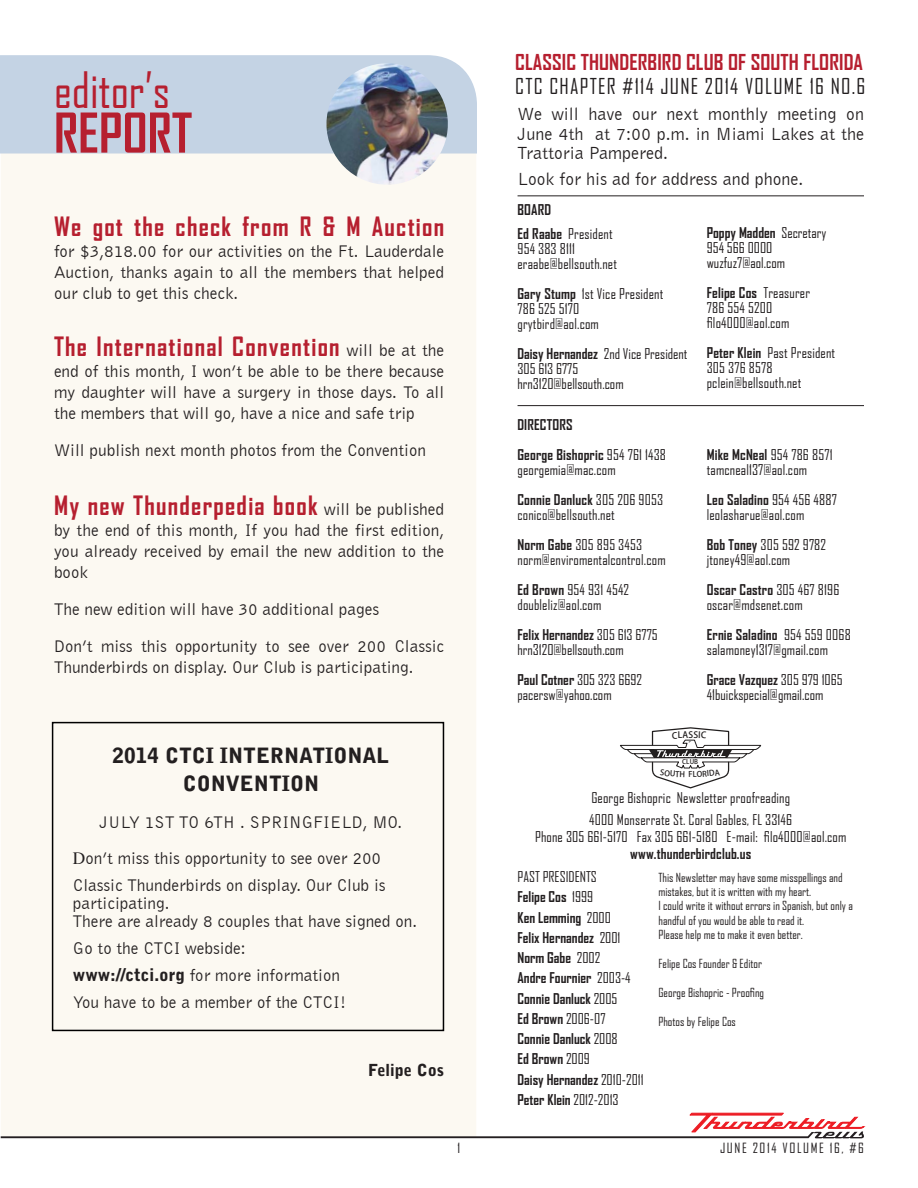
<style>
.page{position:relative;width:918px;height:1188px;background:#fff}
.page>*{position:absolute;margin:0;border:0;box-sizing:border-box;transform-origin:0 0}
.t1{font:700 52.5px "Agency FB";color:#b61f2f}
.t2{font:48px "Agency FB";color:#b61f2f}
.t3{font:700 25.5px "Agency FB";letter-spacing:.05em;color:#b61f2f}
.t4{font:700 21px "Agency FB";letter-spacing:.005em;color:#b61f2f}
.t5{font:21px "Agency FB";letter-spacing:.06em;color:#231f20}
.t6{font:900 21px "Bell Gothic Std";color:#231f20}
.t7{font:18px/19.5px "Bell Gothic BT";color:#231f20;text-align:justify}
.t8{font:17.25px/21px "Bell Gothic BT";color:#231f20;text-align:justify}
.t9{font:900 16.5px "Bell Gothic Std";color:#231f20}
.t10{font:14.25px "Agency FB";letter-spacing:.01em;color:#231f20}
.t11{font:700 14.25px "Agency FB";color:#231f20}
.t12{font:13.5px "Agency FB";letter-spacing:.12em;color:#231f20}
.t13{font:12px/14.4px "Agency FB";color:#231f20}
.t14{font:8.85px "Koz Go Pro Medium 90 pv RKSJ H";color:#211e1e}
.t15{font:6.45px "Koz Go Pro Medium 90 pv RKSJ H";color:#211e1e}
.s1{font-family:"Bell Gothic BT";font-weight:400;font-size:17.25px;color:#231f20}
.s2{font-family:"Times"}
.s3{font-family:"Bell Gothic Std";font-weight:900}
.s4{font-weight:700}
.s5{font-weight:400}
</style>
<div class="page">
<div style="left:1px;top:154px;width:475px;height:959px;background:#fcf9f2"></div>
<div style="left:0;top:55px;width:477px;height:99px;background:#c4d3e4"></div>
<img style="left:323px;top:63px;width:128px;height:125px">
<hr style="left:518px;top:405px;width:346px;height:1px;background:#231f20">
<hr style="left:518px;top:195px;width:346px;height:1px;background:#231f20">
<svg style="left:1px;top:1113px;width:864px;height:25px"></svg>
<div style="left:52px;top:722px;width:392px;height:309px;border:2px solid #000"></div>
<svg style="left:620px;top:727px;width:141px;height:61px"></svg>
<p class="t2" style="left:54px;top:61px;width:118px">editor’s</p>
<p class="t1" style="left:54px;top:100px;width:140px">REPORT</p>
<p class="t3" style="left:54px;top:211px;width:392px">We got the check from R &amp; M Auction</p>
<p class="t8" style="left:54px;top:240px;width:392px">for $3,818.00 for our activities on the Ft. Lauderdale Auction, thanks again to all the members that helped our club to get this check.</p>
<p class="t3" style="left:54px;top:331px;width:392px">The International Convention <span class="s1">will be at the</span></p>
<p class="t8" style="left:54px;top:360px;width:392px">end of this month, I won’t be able to be there because my daughter will have a surgery in those days. To all the members that will go, have a nice and safe trip</p>
<p class="t8" style="left:54px;top:439px;width:374px">Will publish next month photos from the Convention</p>
<p class="t3" style="left:54px;top:490px;width:392px">My new Thunderpedia book <span class="s1">will be published</span></p>
<p class="t8" style="left:54px;top:519px;width:392px">by the end of this month, If you had the first edition, you already received by email the new addition to the book</p>
<p class="t8" style="left:54px;top:598px;width:327px">The new edition will have 30 additional pages</p>
<p class="t8" style="left:54px;top:635px;width:392px">Don’t miss this opportunity to see over 200 Classic<br>Thunderbirds on display. Our Club is participating.</p>
<p class="t6" style="left:113px;top:744px;width:278px">2014 CTCI INTERNATIONAL</p>
<p class="t6" style="left:183px;top:771px;width:138px">CONVENTION</p>
<p class="t8" style="left:100px;top:811px;width:304px">JULY 1ST TO 6TH . SPRINGFIELD, MO.</p>
<p class="t8" style="left:73px;top:844px;width:314px;line-height:27px"><span class="s2">D</span>on’t miss this opportunity to see over 200<br>Classic Thunderbirds on display. Our Club is</p>
<p class="t8" style="left:73px;top:892px;width:98px">participating.</p>
<p class="t8" style="left:73px;top:910px;width:346px">There are already 8 couples that have signed on.</p>
<p class="t8" style="left:73px;top:937px;width:174px">Go to the CTCI webside:</p>
<p class="t8" style="left:73px;top:964px;width:269px"><span class="s3">www://ctci.org</span> for more information</p>
<p class="t8" style="left:73px;top:991px;width:275px">You have to be a member of the CTCI!</p>
<p class="t9" style="left:368px;top:1060px;width:77px">Felipe Cos</p>
<p class="t4" style="left:515px;top:49px;width:349px">CLASSIC THUNDERBIRD CLUB OF SOUTH FLORIDA</p>
<p class="t5" style="left:515px;top:73px;width:352px">CTC CHAPTER #114 JUNE 2014 VOLUME 16 NO.6</p>
<p class="t7" style="left:518px;top:104px;width:348px">We will have our next monthly meeting on June 4th at 7:00 p.m. in Miami Lakes at the Trattoria Pampered.</p>
<p class="t7" style="left:518px;top:169px;width:287px">Look for his ad for address and phone.</p>
<p class="t11" style="left:517px;top:201px;width:35px">BOARD</p>
<p class="t10" style="left:517px;top:225px;width:97px"><span class="s4">Ed Raabe</span> President</p>
<p class="t10" style="left:517px;top:240px;width:59px">954 383 8111</p>
<p class="t10" style="left:517px;top:255px;width:101px">eraabe@bellsouth.net</p>
<p class="t10" style="left:517px;top:285px;width:147px"><span class="s4">Gary Stump</span> 1st Vice President</p>
<p class="t10" style="left:517px;top:300px;width:63px">786 525 5170</p>
<p class="t10" style="left:517px;top:315px;width:83px">grytbird@aol.com</p>
<p class="t10" style="left:517px;top:345px;width:172px"><span class="s4">Daisy Hernandez</span> 2nd Vice President</p>
<p class="t10" style="left:517px;top:360px;width:62px">305 613 6775</p>
<p class="t10" style="left:517px;top:375px;width:108px">hrn3120@bellsouth.com</p>
<p class="t11" style="left:517px;top:416px;width:57px">DIRECTORS</p>
<p class="t11" style="left:517px;top:446px;width:150px">George Bishopric <span class="s5">954 761 1438</span></p>
<p class="t10" style="left:517px;top:461px;width:100px">georgemia@mac.com</p>
<p class="t11" style="left:517px;top:491px;width:147px">Connie Danluck <span class="s5">305 206 9053</span></p>
<p class="t10" style="left:517px;top:506px;width:99px">conico@bellsouth.net</p>
<p class="t10" style="left:517px;top:536px;width:126px"><span class="s4">Norm Gabe</span> 305 895 3453</p>
<p class="t10" style="left:517px;top:551px;width:150px">norm@enviromentalcontrol.com</p>
<p class="t10" style="left:517px;top:581px;width:113px"><span class="s4">Ed Brown</span> 954 931 4542</p>
<p class="t10" style="left:517px;top:596px;width:85px">doubleliz@aol.com</p>
<p class="t11" style="left:517px;top:626px;width:142px">Felix Hernandez <span class="s5">305 613 6775</span></p>
<p class="t10" style="left:517px;top:641px;width:108px">hrn3120@bellsouth.com</p>
<p class="t11" style="left:517px;top:671px;width:126px">Paul Cotner <span class="s5">305 323 6692</span></p>
<p class="t10" style="left:517px;top:686px;width:96px">pacersw@yahoo.com</p>
<p class="t11" style="left:707px;top:224px;width:121px">Poppy Madden <span class="s5">Secretary</span></p>
<p class="t10" style="left:707px;top:239px;width:67px">954 566 0000</p>
<p class="t10" style="left:707px;top:254px;width:80px">wuzfuz7@aol.com</p>
<p class="t11" style="left:707px;top:284px;width:105px">Felipe Cos <span class="s5">Treasurer</span></p>
<p class="t10" style="left:707px;top:299px;width:67px">786 554 5200</p>
<p class="t10" style="left:707px;top:314px;width:84px">filo4000@aol.com</p>
<p class="t10" style="left:707px;top:344px;width:130px"><span class="s4">Peter Klein</span> Past President</p>
<p class="t10" style="left:707px;top:359px;width:67px">305 376 8578</p>
<p class="t10" style="left:707px;top:374px;width:96px">pclein@bellsouth.net</p>
<p class="t11" style="left:707px;top:446px;width:127px">Mike McNeal <span class="s5">954 786 8571</span></p>
<p class="t10" style="left:707px;top:461px;width:102px">tamcneal137@aol.com</p>
<p class="t11" style="left:707px;top:491px;width:132px">Leo Saladino <span class="s5">954 456 4887</span></p>
<p class="t10" style="left:707px;top:506px;width:99px">leolasharue@aol.com</p>
<p class="t10" style="left:707px;top:536px;width:121px"><span class="s4">Bob Toney</span> 305 592 9782</p>
<p class="t10" style="left:707px;top:551px;width:85px">jtoney49@aol.com</p>
<p class="t11" style="left:707px;top:581px;width:134px">Oscar Castro <span class="s5">305 467 8196</span></p>
<p class="t10" style="left:707px;top:596px;width:97px">oscar@mdsenet.com</p>
<p class="t11" style="left:707px;top:626px;width:146px">Ernie Saladino <span class="s5">954 559 0068</span></p>
<p class="t10" style="left:707px;top:641px;width:123px">salamoney1317@gmail.com</p>
<p class="t11" style="left:707px;top:671px;width:137px">Grace Vazquez <span class="s5">305 979 1065</span></p>
<p class="t10" style="left:707px;top:686px;width:118px">41buickspecial@gmail.com</p>
<p class="t14" style="left:688px;top:729px;width:6px">S</p>
<p class="t15" style="left:682px;top:758px;width:17px">CLUB</p>
<p class="t10" style="left:591px;top:789px;width:200px">George Bishopric Newsletter proofreading</p>
<p class="t10" style="left:589px;top:811px;width:204px">4000 Monserrate St. Coral Gables, FL 33146</p>
<p class="t10" style="left:535px;top:828px;width:313px">Phone 305 661-5170 Fax 305 661-5180 E-mail: filo4000@aol.com</p>
<p class="t11" style="left:630px;top:845px;width:122px">www.thunderbirdclub.us</p>
<p class="t10" style="left:518px;top:868px;width:81px">PAST PRESIDENTS</p>
<p class="t11" style="left:518px;top:888px;width:77px">Felipe Cos <span class="s5">1999</span></p>
<p class="t11" style="left:518px;top:909px;width:95px">Ken Lemming <span class="s5">2000</span></p>
<p class="t11" style="left:518px;top:929px;width:104px">Felix Hernandez <span class="s5">2001</span></p>
<p class="t11" style="left:518px;top:949px;width:84px">Norm Gabe <span class="s5">2002</span></p>
<p class="t11" style="left:518px;top:969px;width:115px">Andre Fournier <span class="s5">2003-4</span></p>
<p class="t11" style="left:518px;top:990px;width:101px">Connie Danluck <span class="s5">2005</span></p>
<p class="t11" style="left:518px;top:1010px;width:90px">Ed Brown <span class="s5">2006-07</span></p>
<p class="t11" style="left:518px;top:1030px;width:102px">Connie Danluck <span class="s5">2008</span></p>
<p class="t11" style="left:518px;top:1050px;width:74px">Ed Brown <span class="s5">2009</span></p>
<p class="t11" style="left:518px;top:1071px;width:128px">Daisy Hernandez <span class="s5">2010-2011</span></p>
<p class="t11" style="left:518px;top:1091px;width:103px">Peter Klein <span class="s5">2012-2013</span></p>
<p class="t13" style="left:658px;top:870px;width:186px">This Newsletter may have some misspellings and mistakes, but it is written with my heart.</p>
<p class="t13" style="left:658px;top:899px;width:196px">I could write it without errors in Spanish, but only a handful of you would be able to read it.</p>
<p class="t13" style="left:658px;top:927px;width:146px">Please help me to make it even better.</p>
<p class="t13" style="left:658px;top:956px;width:105px">Felipe Cos Founder &amp; Editor</p>
<p class="t13" style="left:658px;top:985px;width:107px">George Bishopric - Proofing</p>
<p class="t13" style="left:658px;top:1014px;width:79px">Photos by Felipe Cos</p>
<p class="t12" style="left:458px;top:1140px;width:4px">1</p>
<p class="t12" style="left:720px;top:1140px;width:145px">JUNE 2014 VOLUME 16, #6</p>
</div>
